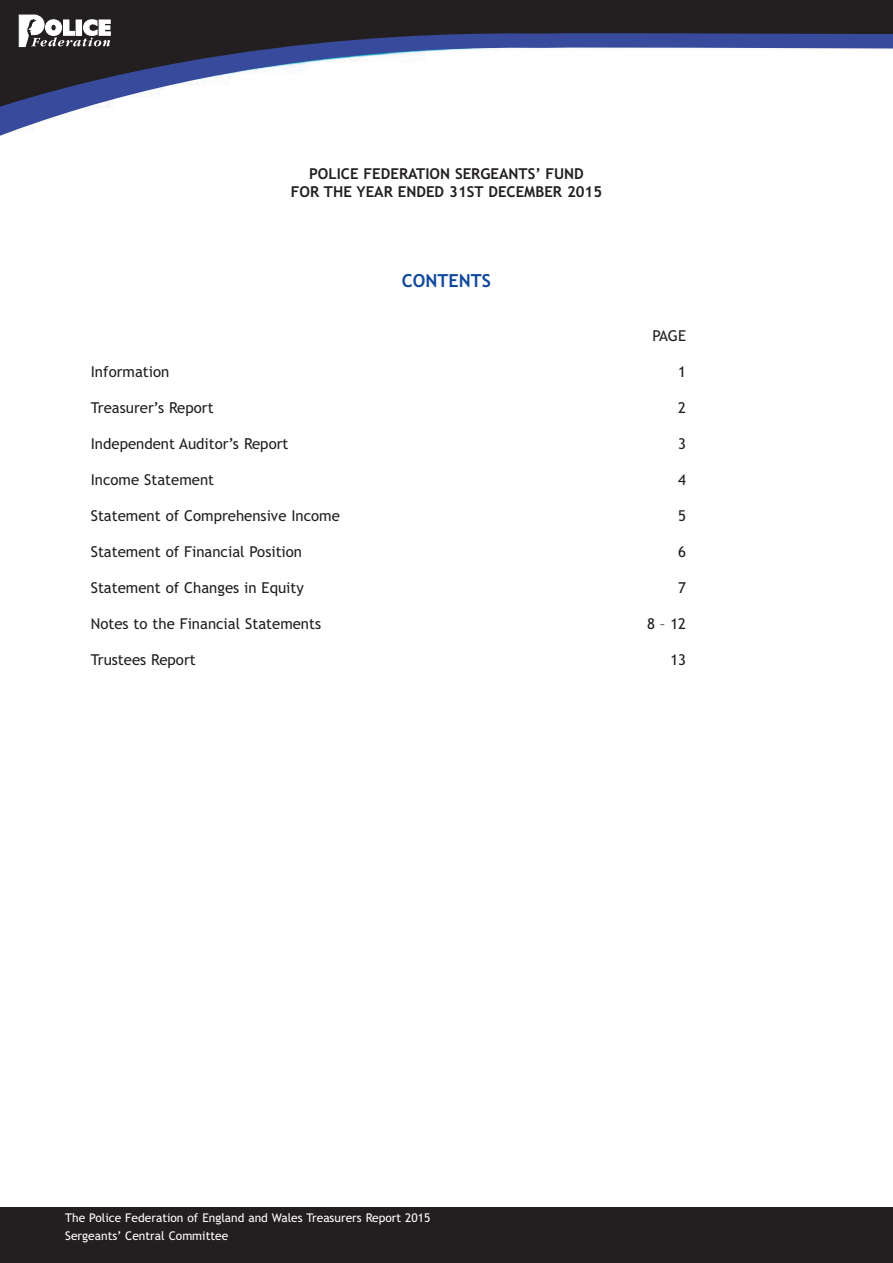
<style>
.page{position:relative;width:893px;height:1263px;background:#fff}
.page>*{position:absolute;margin:0;border:0;box-sizing:border-box;transform-origin:0 0}
.t1{font:700 18px "Trebuchet MS";color:#0f499d}
.t2{font:15px "Trebuchet MS";color:#231f20}
.t3{font:700 15px/18px "Trebuchet MS";color:#231f20;text-align:center}
.t4{font:12px/18px "Trebuchet MS";color:#fff}
</style>
<div class="page">
<div style="left:0;top:1208px;width:893px;height:55px;background:#231f20"></div>
<svg style="left:0;top:113px;width:69px;height:23px"></svg>
<svg style="left:0;top:0;width:893px;height:113px"></svg>
<svg style="left:19px;top:15px;width:93px;height:34px"></svg>
<p class="t3" style="left:291px;top:165px;width:313px">POLICE FEDERATION SERGEANTS’ FUND<br>FOR THE YEAR ENDED 31ST DECEMBER 2015</p>
<p class="t1" style="left:402px;top:271px;width:91px">CONTENTS</p>
<p class="t2" style="left:652px;top:327px;width:35px">PAGE</p>
<p class="t2" style="left:91px;top:363px;width:80px">Information</p>
<p class="t2" style="left:678px;top:363px;width:9px">1</p>
<p class="t2" style="left:91px;top:399px;width:124px">Treasurer’s Report</p>
<p class="t2" style="left:678px;top:399px;width:9px">2</p>
<p class="t2" style="left:91px;top:435px;width:199px">Independent Auditor’s Report</p>
<p class="t2" style="left:678px;top:435px;width:9px">3</p>
<p class="t2" style="left:91px;top:471px;width:125px">Income Statement</p>
<p class="t2" style="left:678px;top:471px;width:9px">4</p>
<p class="t2" style="left:91px;top:507px;width:251px">Statement of Comprehensive Income</p>
<p class="t2" style="left:678px;top:507px;width:9px">5</p>
<p class="t2" style="left:91px;top:543px;width:213px">Statement of Financial Position</p>
<p class="t2" style="left:678px;top:543px;width:9px">6</p>
<p class="t2" style="left:91px;top:579px;width:215px">Statement of Changes in Equity</p>
<p class="t2" style="left:678px;top:579px;width:9px">7</p>
<p class="t2" style="left:91px;top:615px;width:232px">Notes to the Financial Statements</p>
<p class="t2" style="left:647px;top:615px;width:41px">8 – 12</p>
<p class="t2" style="left:91px;top:651px;width:106px">Trustees Report</p>
<p class="t2" style="left:670px;top:651px;width:17px">13</p>
<p class="t4" style="left:65px;top:1209px;width:367px">The Police Federation of England and Wales Treasurers Report 2015<br>Sergeants’ Central Committee</p>
</div>
